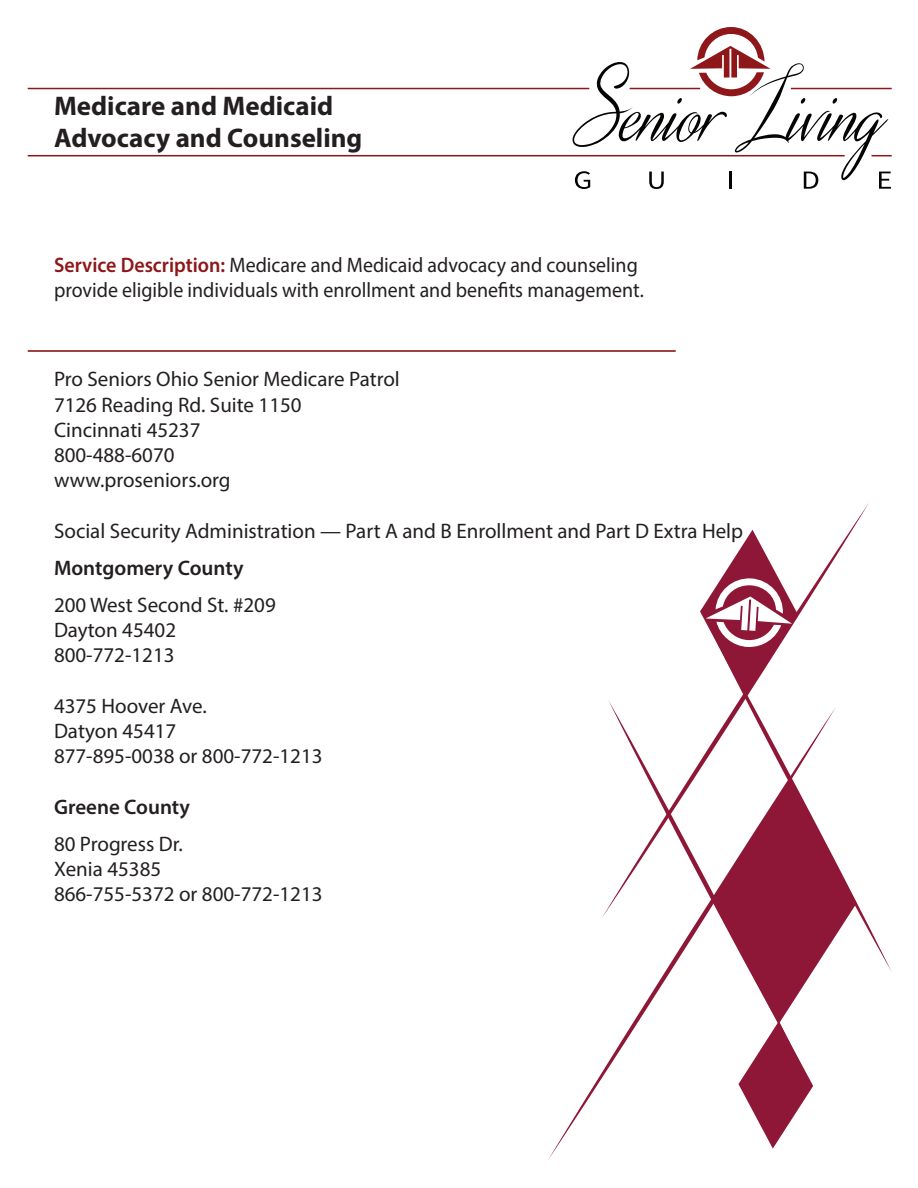
<style>
.page{position:relative;width:918px;height:1188px;background:#fff}
.page>*{position:absolute;margin:0;border:0;box-sizing:border-box;transform-origin:0 0}
.t1{font:700 27px/32.4px "Myriad Pro";color:#231f20}
.Item_Info{font:21px "Myriad Pro";color:#231f20}
.Item_Info-2{font:21px/25.2px "Myriad Pro";color:#231f20;scale:.95 1}
.Item_Info-3{font:600 21px "Myriad Pro";color:#231f20}
.s1{font-weight:600;color:#8e171a}
</style>
<div class="page">
<svg style="left:548px;top:972px;width:265px;height:188px"></svg>
<svg style="left:739px;top:614px;width:152px;height:358px"></svg>
<svg style="left:608px;top:700px;width:189px;height:358px"></svg>
<svg style="left:700px;top:530px;width:98px;height:166px"></svg>
<svg style="left:572px;top:27px;width:320px;height:162px"></svg>
<hr style="left:28px;top:155px;width:817px;height:1px;background:#8e171a">
<hr style="left:630px;top:88px;width:70px;height:1px;background:#8e171a">
<hr style="left:28px;top:88px;width:561px;height:1px;background:#8e171a">
<hr style="left:791px;top:88px;width:101px;height:1px;background:#8e171a">
<hr style="left:28px;top:350px;width:648px;height:2px;background:#8e171a">
<p class="t1" style="left:54px;top:89px;width:310px">Medicare and Medicaid<br>Advocacy and Counseling</p>
<p class="Item_Info-2" style="left:54px;top:252px;width:622px"><span class="s1">Service Description:</span> Medicare and Medicaid advocacy and counseling provide eligible individuals with enrollment and benefits management.</p>
<p class="Item_Info" style="left:54px;top:366px;width:347px">Pro Seniors Ohio Senior Medicare Patrol</p>
<p class="Item_Info" style="left:54px;top:392px;width:249px">7126 Reading Rd. Suite 1150</p>
<p class="Item_Info" style="left:54px;top:417px;width:148px">Cincinnati 45237</p>
<p class="Item_Info" style="left:54px;top:442px;width:122px">800-488-6070</p>
<p class="Item_Info" style="left:54px;top:467px;width:178px">www.proseniors.org</p>
<p class="Item_Info" style="left:54px;top:518px;width:691px">Social Security Administration — Part A and B Enrollment and Part D Extra Help</p>
<p class="Item_Info-3" style="left:54px;top:554px;width:191px">Montgomery County</p>
<p class="Item_Info" style="left:54px;top:592px;width:223px">200 West Second St. #209</p>
<p class="Item_Info" style="left:54px;top:617px;width:124px">Dayton 45402</p>
<p class="Item_Info" style="left:54px;top:642px;width:122px">800-772-1213</p>
<p class="Item_Info" style="left:54px;top:693px;width:154px">4375 Hoover Ave.</p>
<p class="Item_Info" style="left:54px;top:718px;width:124px">Datyon 45417</p>
<p class="Item_Info" style="left:54px;top:743px;width:270px">877-895-0038 or 800-772-1213</p>
<p class="Item_Info-3" style="left:54px;top:793px;width:137px">Greene County</p>
<p class="Item_Info" style="left:54px;top:831px;width:130px">80 Progress Dr.</p>
<p class="Item_Info" style="left:54px;top:856px;width:109px">Xenia 45385</p>
<p class="Item_Info" style="left:54px;top:881px;width:270px">866-755-5372 or 800-772-1213</p>
</div>
